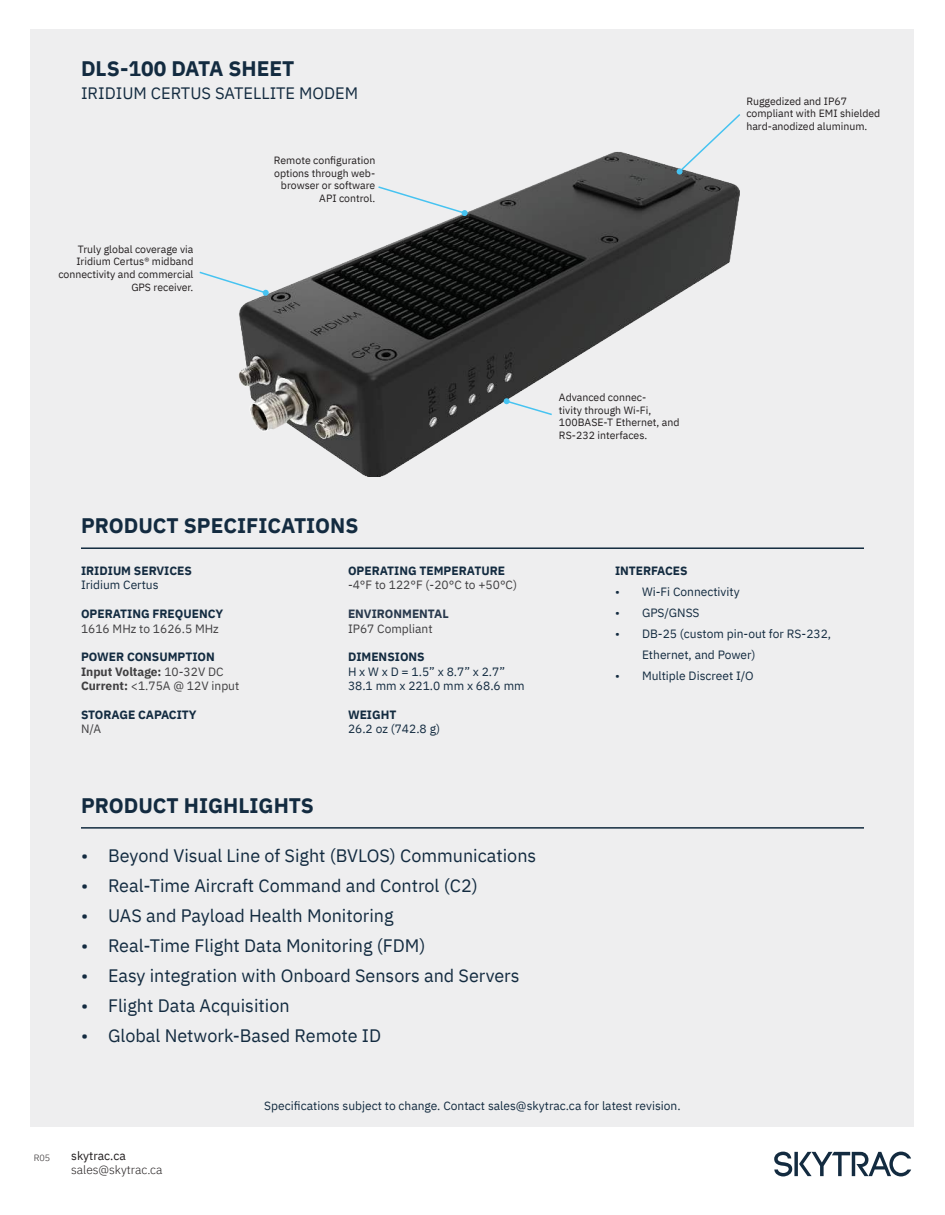
<style>
.page{position:relative;width:945px;height:1215px;background:#fff}
.page>*{position:absolute;margin:0;border:0;box-sizing:border-box;transform-origin:0 0}
.t1{font:700 21px "IBM Plex Sans";color:#132b40}
.t2{font:18px "IBM Plex Sans";color:#132b40}
.t3{font:16.5px "IBM Plex Sans";color:#132b40}
.t4{font:12px/14.4px "IBM Plex Sans";color:#132b40}
.t5{font:12px/14.4px "IBM Plex Sans";color:#403f41}
.t6{font:700 12px "IBM Plex Sans";color:#132b40}
.t7{font:300 12px "IBM Plex Sans";color:#221e1f}
.t8{font:700 12px "IBM Plex Sans";color:#28384c}
.t9{font:12px "IBM Plex Sans";color:#221e1f}
.t10{font:10.5px/12.6px "IBM Plex Sans";color:#221e1f}
.t11{font:300 9px "IBM Plex Sans";color:#221e1f}
.s1{font-weight:700;color:#132b40}
.s2{font-weight:700}
</style>
<div class="page">
<svg style="left:774px;top:1152px;width:137px;height:24px"></svg>
<div style="left:31px;top:29px;width:883px;height:1098px;background:#eeeeef"></div>
<hr style="left:81px;top:547px;width:783px;height:2px;background:#132b40">
<hr style="left:81px;top:827px;width:783px;height:2px;background:#132b40">
<img style="left:239px;top:152px;width:500px;height:325px">
<svg style="left:199px;top:270px;width:70px;height:26px"></svg>
<svg style="left:677px;top:114px;width:64px;height:61px"></svg>
<svg style="left:504px;top:398px;width:50px;height:18px"></svg>
<svg style="left:377px;top:185px;width:91px;height:31px"></svg>
<h1 class="t1" style="left:81px;top:61px;width:215px">DLS-100 DATA SHEET</h1>
<h3 class="t3" style="left:81px;top:86px;width:279px">IRIDIUM CERTUS SATELLITE MODEM</h3>
<p class="t10" style="left:58px;top:244px;width:137px;text-align:right">Truly global coverage via<br>Iridium Certus® midband connectivity and commercial<br>GPS receiver.</p>
<p class="t10" style="left:274px;top:153px;width:103px;text-align:right">Remote configuration options through web&shy;browser or software<br>API control.</p>
<p class="t10" style="left:746px;top:96px;width:135px">Ruggedized and IP67 compliant with EMI shielded hard-anodized aluminum.</p>
<p class="t10" style="left:559px;top:392px;width:122px">Advanced connec-<br>tivity through Wi-Fi,<br>100BASE-T Ethernet, and<br>RS-232 interfaces.</p>
<h1 class="t1" style="left:81px;top:517px;width:279px">PRODUCT SPECIFICATIONS</h1>
<p class="t6" style="left:81px;top:566px;width:113px">IRIDIUM SERVICES</p>
<p class="t4" style="left:81px;top:579px;width:79px">Iridium Certus</p>
<p class="t6" style="left:81px;top:609px;width:144px">OPERATING FREQUENCY</p>
<p class="t5" style="left:81px;top:622px;width:139px">1616 MHz to 1626.5 MHz</p>
<p class="t5" style="left:81px;top:651px;width:160px"><span class="s1">POWER CONSUMPTION<br></span><span class="s2">Input Voltage:</span> 10-32V DC<br><span class="s2">Current:</span> &lt;1.75A @ 12V input</p>
<p class="t6" style="left:81px;top:710px;width:117px">STORAGE CAPACITY</p>
<p class="t5" style="left:81px;top:723px;width:22px">N/A</p>
<p class="t6" style="left:348px;top:566px;width:159px">OPERATING TEMPERATURE</p>
<p class="t5" style="left:348px;top:579px;width:171px">-4°F to 122°F (-20°C to +50°C)</p>
<p class="t8" style="left:348px;top:609px;width:102px">ENVIRONMENTAL</p>
<p class="t5" style="left:348px;top:622px;width:86px">IP67 Compliant</p>
<p class="t6" style="left:348px;top:652px;width:78px">DIMENSIONS</p>
<p class="t4" style="left:348px;top:665px;width:178px">H x W x D = 1.5” x 8.7” x 2.7”<br>38.1 mm x 221.0 mm x 68.6 mm</p>
<p class="t6" style="left:348px;top:710px;width:50px">WEIGHT</p>
<p class="t4" style="left:348px;top:723px;width:94px">26.2 oz (742.8 g)</p>
<p class="t6" style="left:615px;top:566px;width:74px">INTERFACES</p>
<p class="t4" style="left:615px;top:585px;width:126px">• Wi-Fi Connectivity</p>
<p class="t4" style="left:615px;top:606px;width:86px">• GPS/GNSS</p>
<p class="t4" style="left:642px;top:624px;width:191px;line-height:21px;text-indent:-27px">• DB-25 (custom pin-out for RS-232,<br>Ethernet, and Power)</p>
<p class="t4" style="left:615px;top:669px;width:140px">• Multiple Discreet I/O</p>
<h1 class="t1" style="left:81px;top:797px;width:235px">PRODUCT HIGHLIGHTS</h1>
<h2 class="t2" style="left:81px;top:849px;width:457px">• Beyond Visual Line of Sight (BVLOS) Communications</h2>
<h2 class="t2" style="left:81px;top:879px;width:398px">• Real-Time Aircraft Command and Control (C2)</h2>
<h2 class="t2" style="left:81px;top:909px;width:314px">• UAS and Payload Health Monitoring</h2>
<h2 class="t2" style="left:81px;top:939px;width:346px">• Real-Time Flight Data Monitoring (FDM)</h2>
<h2 class="t2" style="left:81px;top:969px;width:440px">• Easy integration with Onboard Sensors and Servers</h2>
<h2 class="t2" style="left:81px;top:999px;width:210px">• Flight Data Acquisition</h2>
<h2 class="t2" style="left:81px;top:1029px;width:302px">• Global Network-Based Remote ID</h2>
<p class="t11" style="left:34px;top:1154px;width:18px">R05</p>
<p class="t9" style="left:71px;top:1151px;width:56px">skytrac.ca</p>
<p class="t7" style="left:71px;top:1166px;width:93px">sales@skytrac.ca</p>
<p class="t4" style="left:264px;top:1097px;width:418px">Specifications subject to change. Contact sales@skytrac.ca for latest revision.</p>
</div>
